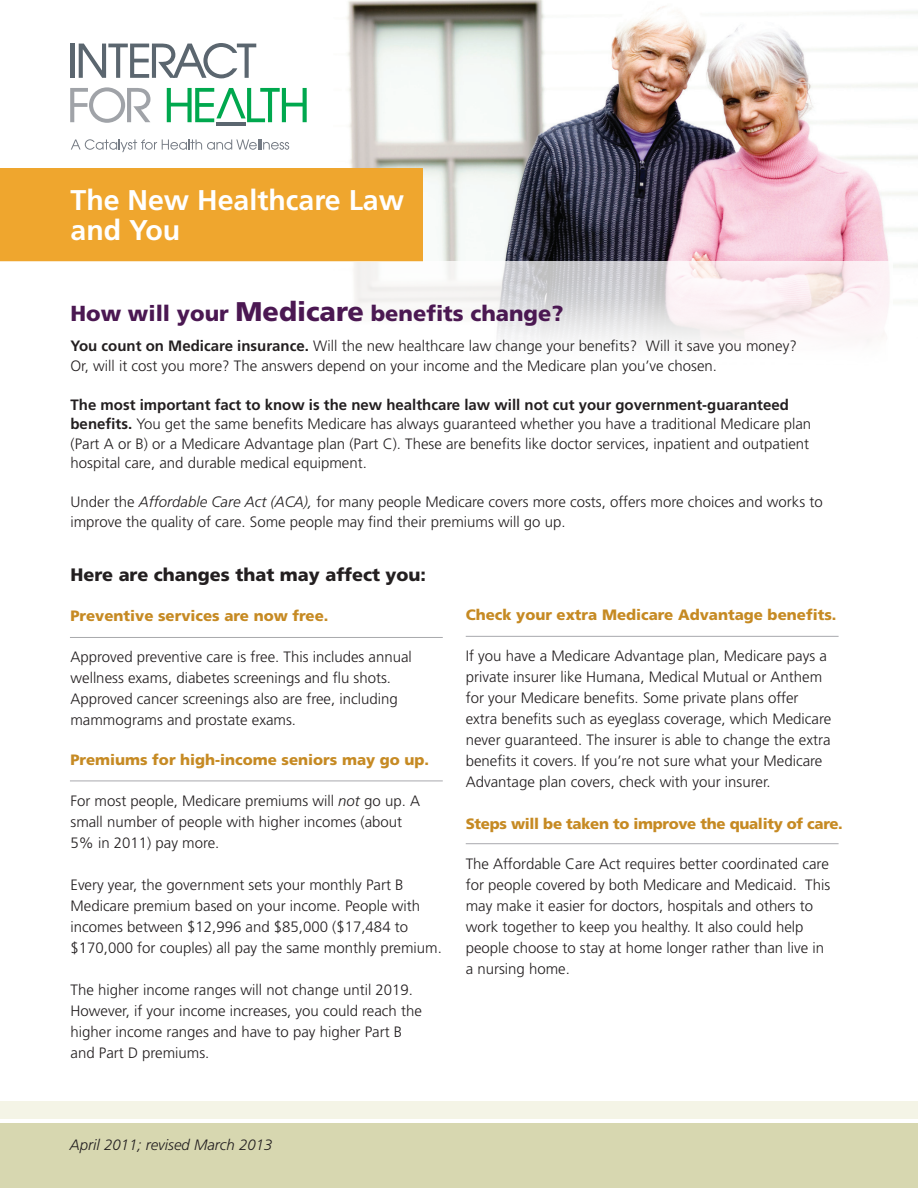
<style>
.page{position:relative;width:918px;height:1188px;background:#fff}
.page>*{position:absolute;margin:0;border:0;box-sizing:border-box;transform-origin:0 0}
.t1{font:700 28.5px/30px "Frutiger LT Std";color:#fff}
.t2{font:900 21.75px "Frutiger LT Std";color:#4b1852}
.t3{font:900 18px "Frutiger LT Std";color:#231f20}
.t4{font:300 15px/21px "Frutiger LT Std";color:#231f20}
.t5{font:900 15px "Frutiger LT Std";color:#c68a23}
.t6{font:900 15px "Frutiger LT Std";letter-spacing:-.02em;color:#c68a23}
.t7{font:italic 300 15px "Frutiger LT Std";color:#231f20}
.s1{font-size:27px}
.s2{font-weight:700}
.s3{font-style:italic}
</style>
<div class="page">
<img style="left:347px;top:0;width:571px;height:302px">
<div style="left:0;top:168px;width:423px;height:93px;background:#efa62e"></div>
<div style="left:0;top:261px;width:892px;height:257px;background:#fff"></div>
<div style="left:0;top:1124px;width:918px;height:64px;background:#d7d7b0"></div>
<div style="left:0;top:1101px;width:918px;height:18px;background:#f4f4e6"></div>
<hr style="left:70px;top:637px;width:373px;height:1px;background:#a8a9ad">
<hr style="left:466px;top:636px;width:373px;height:1px;background:#a8a9ad">
<hr style="left:466px;top:843px;width:373px;height:1px;background:#a8a9ad">
<hr style="left:70px;top:781px;width:373px;height:1px;background:#a8a9ad">
<svg style="left:71px;top:139px;width:218px;height:13px"></svg>
<hr style="left:70px;top:44px;width:4px;height:34px;background:#5b666f">
<svg style="left:79px;top:43px;width:177px;height:35px"></svg>
<svg style="left:70px;top:87px;width:80px;height:36px"></svg>
<hr style="left:216px;top:122px;width:30px;height:4px;background:#5b666f">
<svg style="left:167px;top:88px;width:140px;height:34px"></svg>
<p class="t1" style="left:70px;top:186px;width:335px">The New Healthcare Law and You</p>
<p class="t2" style="left:70px;top:300px;width:495px">How will your <span class="s1">Medicare</span> benefits change?</p>
<p class="t4" style="left:70px;top:337px;width:728px;line-height:19.5px"><span class="s2">You count on Medicare insurance.</span> Will the new healthcare law change your benefits? Will it save you money?<br>Or, will it cost you more? The answers depend on your income and the Medicare plan you’ve chosen.</p>
<p class="t4" style="left:70px;top:395px;width:742px;line-height:19.5px"><span class="s2">The most important fact to know is the new healthcare law will not cut your government-guaranteed benefits.</span> You get the same benefits Medicare has always guaranteed whether you have a traditional Medicare plan (Part A or B) or a Medicare Advantage plan (Part C). These are benefits like doctor services, inpatient and outpatient hospital care, and durable medical equipment.</p>
<p class="t4" style="left:70px;top:493px;width:754px;line-height:19.5px">Under the <span class="s3">Affordable Care Act (ACA),</span> for many people Medicare covers more costs, offers more choices and works to improve the quality of care. Some people may find their premiums will go up.</p>
<p class="t3" style="left:70px;top:563px;width:357px">Here are changes that may affect you:</p>
<p class="t5" style="left:70px;top:607px;width:259px">Preventive services are now free.</p>
<p class="t4" style="left:70px;top:646px;width:343px">Approved preventive care is free. This includes annual</p>
<p class="t4" style="left:70px;top:667px;width:322px">wellness exams, diabetes screenings and flu shots.</p>
<p class="t4" style="left:70px;top:688px;width:329px">Approved cancer screenings also are free, including</p>
<p class="t4" style="left:70px;top:709px;width:227px">mammograms and prostate exams.</p>
<p class="t5" style="left:70px;top:751px;width:360px">Premiums for high-income seniors may go up.</p>
<p class="t4" style="left:70px;top:790px;width:351px">For most people, Medicare premiums will <span class="s3">not</span> go up. A small number of people with higher incomes (about<br>5% in 2011) pay more.</p>
<p class="t4" style="left:70px;top:874px;width:373px">Every year, the government sets your monthly Part B Medicare premium based on your income. People with incomes between $12,996 and $85,000 ($17,484 to $170,000 for couples) all pay the same monthly premium.</p>
<p class="t4" style="left:70px;top:979px;width:353px">The higher income ranges will not change until 2019.<br>However, if your income increases, you could reach the higher income ranges and have to pay higher Part B and Part D premiums.</p>
<p class="t5" style="left:466px;top:606px;width:372px">Check your extra Medicare Advantage benefits.</p>
<p class="t4" style="left:466px;top:645px;width:367px">If you have a Medicare Advantage plan, Medicare pays a private insurer like Humana, Medical Mutual or Anthem for your Medicare benefits. Some private plans offer extra benefits such as eyeglass coverage, which Medicare never guaranteed. The insurer is able to change the extra benefits it covers. If you’re not sure what your Medicare Advantage plan covers, check with your insurer.</p>
<p class="t6" style="left:466px;top:814px;width:379px">Steps will be taken to improve the quality of care.</p>
<p class="t4" style="left:466px;top:854px;width:366px">The Affordable Care Act requires better coordinated care for people covered by both Medicare and Medicaid. This may make it easier for doctors, hospitals and others to work together to keep you healthy. It also could help people choose to stay at home longer rather than live in a nursing home.</p>
<p class="t7" style="left:70px;top:1136px;width:204px">April 2011; revised March 2013</p>
</div>
